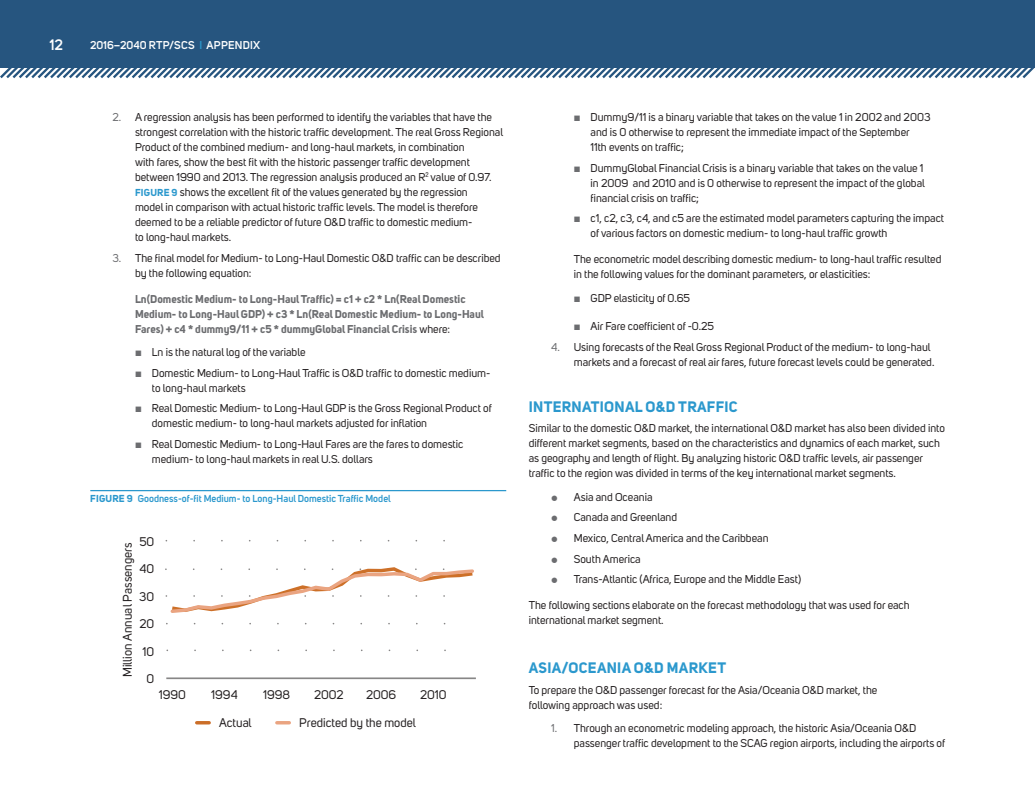
<style>
.page{position:relative;width:1035px;height:810px;background:#fff}
.page>*{position:absolute;margin:0;border:0;box-sizing:border-box;transform-origin:0 0}
.Heading_2{font:700 15px "Uni Sans";letter-spacing:.02em;color:#2b98cd}
.t1{font:600 15px "Uni Sans";color:#fff}
.t2{font:12.5px "Uni Sans";color:#231f20}
.t3{font:11.25px/15px "Uni Sans";color:#231f20}
.t4{font:700 11.25px/15px "Uni Sans";color:#6c6d70}
.t5{font:600 11.25px "Uni Sans";letter-spacing:.02em;color:#fff}
.t6{font:600 10px "Uni Sans";color:#2b98cd}
.t7{font:700 10px "Uni Sans";color:#2b98cd}
.s1{color:#2b98cd}
.s2{color:#6c6d70}
.s3{font-weight:700;font-size:10px;color:#2b98cd}
.s4{font-weight:400;color:#231f20}
.s5{font-weight:700}
</style>
<div class="page">
<div style="left:0;top:0;width:1035px;height:68px;background:#26557f"></div>
<svg style="left:0;top:68px;width:1035px;height:11px"></svg>
<hr style="left:90px;top:490px;width:416px;height:1px;background:#2b98cd">
<svg style="left:197px;top:721px;width:12px;height:3px"></svg>
<svg style="left:277px;top:721px;width:12px;height:3px"></svg>
<hr style="left:166px;top:677px;width:310px;height:2px;background:#878686">
<svg style="left:167px;top:650px;width:279px;height:1px"></svg>
<svg style="left:167px;top:623px;width:279px;height:1px"></svg>
<svg style="left:166px;top:540px;width:279px;height:2px"></svg>
<svg style="left:166px;top:567px;width:308px;height:46px"></svg>
<h1 class="t1" style="left:49px;top:34px;width:15px">12</h1>
<p class="t5" style="left:90px;top:37px;width:172px">2016–2040 RTP/SCS <span class="s1">I</span> APPENDIX</p>
<p class="t3" style="left:135px;top:110px;width:370px;text-indent:-22px"><span class="s2">2.</span> A regression analysis has been performed to identify the variables that have the strongest correlation with the historic traffic development. The real Gross Regional Product of the combined medium- and long-haul markets, in combination<br>with fares, show the best fit with the historic passenger traffic development between 1990 and 2013. The regression analysis produced an R<sup>2</sup> value of 0.97.<br><span class="s3">FIGURE 9</span> shows the excellent fit of the values generated by the regression<br>model in comparison with actual historic traffic levels. The model is therefore deemed to be a reliable predictor of future O&amp;D traffic to domestic medium-<br>to long-haul markets.</p>
<p class="t3" style="left:135px;top:250px;width:367px;text-indent:-22px"><span class="s2">3.</span> The final model for Medium- to Long-Haul Domestic O&amp;D traffic can be described by the following equation:</p>
<p class="t4" style="left:135px;top:291px;width:351px">Ln(Domestic Medium- to Long-Haul Traffic) = c1 + c2 * Ln(Real Domestic<br>Medium- to Long-Haul GDP) + c3 * Ln(Real Domestic Medium- to Long-Haul<br>Fares) + c4 * dummy9/11 + c5 * dummyGlobal Financial Crisis <span class="s4">where:</span></p>
<p class="t3" style="left:152px;top:345px;width:155px">Ln is the natural log of the variable</p>
<p class="t3" style="left:152px;top:366px;width:340px">Domestic Medium- to Long-Haul Traffic is O&amp;D traffic to domestic medium&shy;to long-haul markets</p>
<p class="t3" style="left:152px;top:401px;width:341px">Real Domestic Medium- to Long-Haul GDP is the Gross Regional Product of domestic medium- to long-haul markets adjusted for inflation</p>
<p class="t3" style="left:152px;top:437px;width:313px">Real Domestic Medium- to Long-Haul Fares are the fares to domestic medium- to long-haul markets in real U.S. dollars</p>
<p class="t7" style="left:90px;top:493px;width:13px">Figure</p>
<p class="t6" style="left:127px;top:492px;width:265px"><span class="s5">9</span> Goodness-of-fit Medium- to Long-Haul Domestic Traffic Model</p>
<p class="t2" style="left:139px;top:534px;width:17px">50</p>
<p class="t2" style="left:120px;top:677px;width:136px;rotate:-90deg">Million Annual Passengers</p>
<p class="t2" style="left:140px;top:562px;width:16px">40</p>
<p class="t2" style="left:139px;top:589px;width:17px">30</p>
<p class="t2" style="left:139px;top:617px;width:16px">20</p>
<p class="t2" style="left:143px;top:644px;width:13px">10</p>
<p class="t2" style="left:147px;top:672px;width:9px">0</p>
<p class="t2" style="left:159px;top:688px;width:29px">1990</p>
<p class="t2" style="left:211px;top:688px;width:28px">1994</p>
<p class="t2" style="left:263px;top:688px;width:29px">1998</p>
<p class="t2" style="left:314px;top:688px;width:31px">2002</p>
<p class="t2" style="left:366px;top:688px;width:32px">2006</p>
<p class="t2" style="left:420px;top:688px;width:28px">2010</p>
<p class="t2" style="left:219px;top:715px;width:34px">Actual</p>
<p class="t2" style="left:299px;top:715px;width:118px">Predicted by the model</p>
<p class="t3" style="left:591px;top:110px;width:341px">Dummy9/11 is a binary variable that takes on the value 1 in 2002 and 2003 and is 0 otherwise to represent the immediate impact of the September<br>11th events on traffic;</p>
<p class="t3" style="left:591px;top:160px;width:336px">DummyGlobal Financial Crisis is a binary variable that takes on the value 1 in 2009 and 2010 and is 0 otherwise to represent the impact of the global financial crisis on traffic;</p>
<p class="t3" style="left:591px;top:211px;width:355px">c1, c2, c3, c4, and c5 are the estimated model parameters capturing the impact of various factors on domestic medium- to long-haul traffic growth</p>
<p class="t3" style="left:574px;top:252px;width:369px">The econometric model describing domestic medium- to long-haul traffic resulted in the following values for the dominant parameters, or elasticities:</p>
<p class="t3" style="left:591px;top:291px;width:101px">GDP elasticity of 0.65</p>
<p class="t3" style="left:591px;top:319px;width:125px">Air Fare coefficient of -0.25</p>
<p class="t3" style="left:574px;top:339px;width:362px;text-indent:-22px"><span class="s2">4.</span> Using forecasts of the Real Gross Regional Product of the medium- to long-haul markets and a forecast of real air fares, future forecast levels could be generated.</p>
<p class="Heading_2" style="left:529px;top:397px;width:210px">INTERNATIONAL O&amp;D TRAFFIC</p>
<p class="t3" style="left:529px;top:421px;width:418px">Similar to the domestic O&amp;D market, the international O&amp;D market has also been divided into different market segments, based on the characteristics and dynamics of each market, such as geography and length of flight. By analyzing historic O&amp;D traffic levels, air passenger traffic to the region was divided in terms of the key international market segments.</p>
<p class="t3" style="left:574px;top:489px;width:80px">Asia and Oceania</p>
<p class="t3" style="left:574px;top:510px;width:105px">Canada and Greenland</p>
<p class="t3" style="left:574px;top:531px;width:196px">Mexico, Central America and the Caribbean</p>
<p class="t3" style="left:574px;top:551px;width:69px">South America</p>
<p class="t3" style="left:574px;top:572px;width:229px">Trans-Atlantic (Africa, Europe and the Middle East)</p>
<p class="t3" style="left:529px;top:598px;width:382px">The following sections elaborate on the forecast methodology that was used for each international market segment.</p>
<p class="Heading_2" style="left:529px;top:659px;width:199px">ASIA/OCEANIA O&amp;D MARKET</p>
<p class="t3" style="left:529px;top:683px;width:350px">To prepare the O&amp;D passenger forecast for the Asia/Oceania O&amp;D market, the following approach was used:</p>
<p class="t3" style="left:574px;top:721px;width:373px;text-indent:-22px"><span class="s2">1.</span> Through an econometric modeling approach, the historic Asia/Oceania O&amp;D passenger traffic development to the SCAG region airports, including the airports of</p>
</div>
